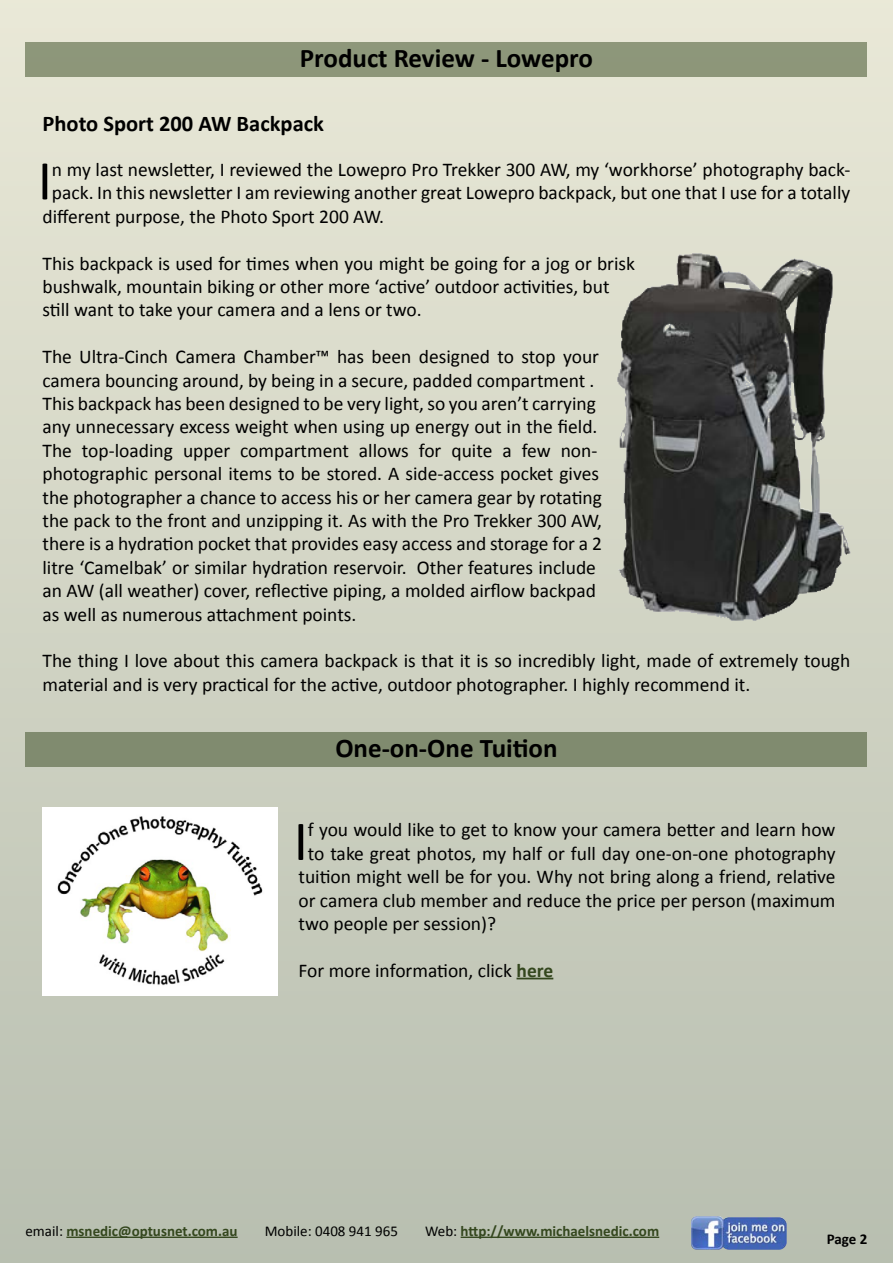
<style>
.page{position:relative;width:893px;height:1263px;background:#fff}
.page>*{position:absolute;margin:0;border:0;box-sizing:border-box;transform-origin:0 0}
.t1{font:56.4px "Calibri";color:#000}
.t2{font:700 27px "Calibri";color:#000}
.t3{font:700 22.5px "Calibri";color:#000}
.t4{font:19.5px/23.4px "Calibri";color:#000}
.t5{font:700 15px "Calibri";color:#34471e}
.t6{font:15px "Calibri";color:#000}
.t7{font:700 15px "Calibri";color:#000}
.s1{font-weight:700;color:#34471e}
.s2{font-weight:400;color:#000}
</style>
<div class="page">
<div style="left:0;top:0;width:893px;height:1263px;background:linear-gradient(to bottom,#e9e8d7,#b8bfb0)"></div>
<div style="left:26px;top:43px;width:841px;height:34px;background:#8d967a"></div>
<img style="left:617px;top:253px;width:233px;height:368px">
<div style="left:26px;top:732px;width:841px;height:34px;background:#808b6f"></div>
<hr style="left:66px;top:1236px;width:172px;height:2px;background:#34471e">
<hr style="left:461px;top:1236px;width:198px;height:2px;background:#34471e">
<img style="left:691px;top:1216px;width:96px;height:34px">
<img style="left:43px;top:808px;width:234px;height:188px">
<hr style="left:517px;top:978px;width:36px;height:1px;background:#34471e">
<h2 class="t2" style="left:300px;top:42px;width:295px">Product Review - Lowepro</h2>
<p class="t3" style="left:43px;top:109px;width:283px">Photo Sport 200 AW Backpack</p>
<h1 class="t1" style="left:38px;top:146px;width:16px">I</h1>
<p class="t4" style="left:52px;top:157px;width:800px">n my last newsletter, I reviewed the Lowepro Pro Trekker 300 AW, my ‘workhorse’ photography back-</p>
<p class="t4" style="left:52px;top:180px;width:800px">pack. In this newsletter I am reviewing another great Lowepro backpack, but one that I use for a totally</p>
<p class="t4" style="left:43px;top:204px;width:343px">different purpose, the Photo Sport 200 AW.</p>
<p class="t4" style="left:43px;top:250px;width:594px">This backpack is used for times when you might be going for a jog or brisk bushwalk, mountain biking or other more ‘active’ outdoor activities, but still want to take your camera and a lens or two.</p>
<p class="t4" style="left:43px;top:344px;width:561px">The Ultra-Cinch Camera Chamber™ has been designed to stop your camera bouncing around, by being in a secure, padded compartment .<br>This backpack has been designed to be very light, so you aren’t carrying any unnecessary excess weight when using up energy out in the field.<br>The top-loading upper compartment allows for quite a few non&shy;photographic personal items to be stored. A side-access pocket gives the photographer a chance to access his or her camera gear by rotating the pack to the front and unzipping it. As with the Pro Trekker 300 AW, there is a hydration pocket that provides easy access and storage for a 2 litre ‘Camelbak’ or similar hydration reservoir. Other features include an AW (all weather) cover, reflective piping, a molded airflow backpad as well as numerous attachment points.</p>
<p class="t4" style="left:43px;top:648px;width:809px">The thing I love about this camera backpack is that it is so incredibly light, made of extremely tough material and is very practical for the active, outdoor photographer. I highly recommend it.</p>
<h2 class="t2" style="left:335px;top:731px;width:224px">One-on-One Tuition</h2>
<h1 class="t1" style="left:294px;top:806px;width:16px">I</h1>
<p class="t4" style="left:308px;top:817px;width:529px">f you would like to get to know your camera better and learn how</p>
<p class="t4" style="left:308px;top:841px;width:529px">to take great photos, my half or full day one-on-one photography</p>
<p class="t4" style="left:298px;top:864px;width:539px">tuition might well be for you. Why not bring along a friend, relative</p>
<p class="t4" style="left:298px;top:887px;width:538px">or camera club member and reduce the price per person (maximum</p>
<p class="t4" style="left:298px;top:911px;width:199px">two people per session)?</p>
<p class="t4" style="left:298px;top:958px;width:256px">For more information, click <span class="s1">here</span></p>
<p class="t5" style="left:26px;top:1222px;width:214px"><span class="s2">email:</span> msnedic@optusnet.com.au</p>
<p class="t6" style="left:265px;top:1222px;width:135px">Mobile: 0408 941 965</p>
<p class="t5" style="left:425px;top:1222px;width:236px"><span class="s2">Web:</span> http://www.michaelsnedic.com</p>
<p class="t7" style="left:827px;top:1230px;width:42px">Page 2</p>
</div>
